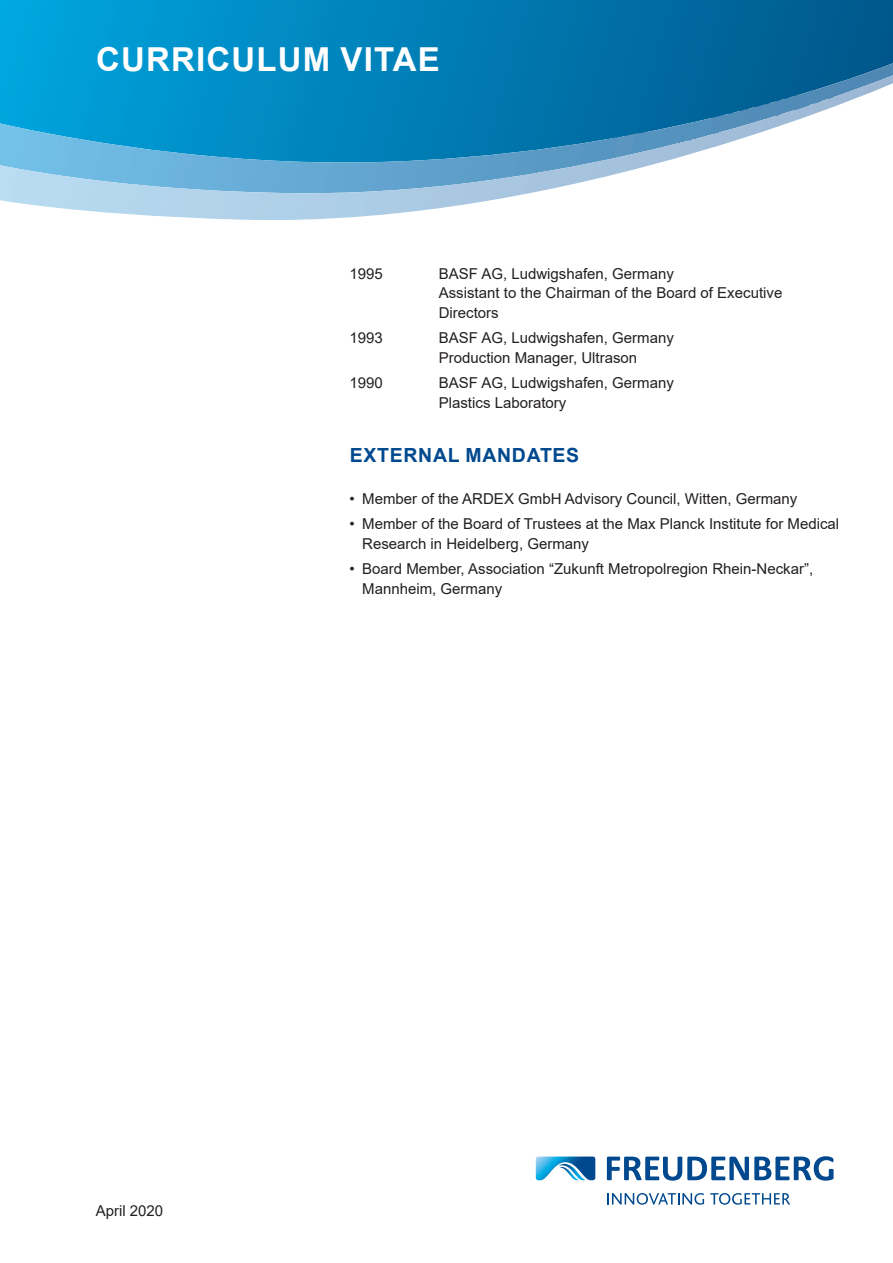
<style>
.page{position:relative;width:893px;height:1263px;background:#fff}
.page>*{position:absolute;margin:0;border:0;box-sizing:border-box;transform-origin:0 0}
.t1{font:700 33px "Arial";letter-spacing:.035em;color:#fff}
.t2{font:700 19.5px "Arial";letter-spacing:.035em;color:#01498e}
.t3{font:15px/19.5px "Arial";color:#231f20}
</style>
<div class="page">
<svg style="left:0;top:0;width:893px;height:63px;background:#007db4"></svg>
<svg style="left:0;top:63px;width:893px;height:12px;background:#017db4"></svg>
<svg style="left:0;top:75px;width:893px;height:3px;background:#037eb5"></svg>
<svg style="left:0;top:78px;width:893px;height:142px"></svg>
<svg style="left:607px;top:1156px;width:226px;height:24px"></svg>
<svg style="left:536px;top:1156px;width:59px;height:24px"></svg>
<svg style="left:607px;top:1193px;width:97px;height:12px"></svg>
<svg style="left:710px;top:1193px;width:80px;height:12px"></svg>
<h1 class="t1" style="left:96px;top:36px;width:345px">CURRICULUM VITAE</h1>
<p class="t3" style="left:349px;top:264px;width:35px">1995</p>
<p class="t3" style="left:439px;top:264px;width:345px">BASF AG, Ludwigshafen, Germany<br>Assistant to the Chairman of the Board of Executive<br>Directors</p>
<p class="t3" style="left:349px;top:328px;width:35px">1993</p>
<p class="t3" style="left:439px;top:328px;width:237px">BASF AG, Ludwigshafen, Germany<br>Production Manager, Ultrason</p>
<p class="t3" style="left:349px;top:373px;width:35px">1990</p>
<p class="t3" style="left:439px;top:373px;width:237px">BASF AG, Ludwigshafen, Germany<br>Plastics Laboratory</p>
<h2 class="t2" style="left:350px;top:441px;width:231px">EXTERNAL MANDATES</h2>
<p class="t3" style="left:349px;top:489px;width:449px">• Member of the ARDEX GmbH Advisory Council, Witten, Germany</p>
<p class="t3" style="left:362px;top:514px;width:478px;text-indent:-13px">• Member of the Board of Trustees at the Max Planck Institute for Medical<br>Research in Heidelberg, Germany</p>
<p class="t3" style="left:362px;top:559px;width:452px;text-indent:-13px">• Board Member, Association “Zukunft Metropolregion Rhein-Neckar”,<br>Mannheim, Germany</p>
<p class="t3" style="left:96px;top:1200px;width:69px">April 2020</p>
</div>
